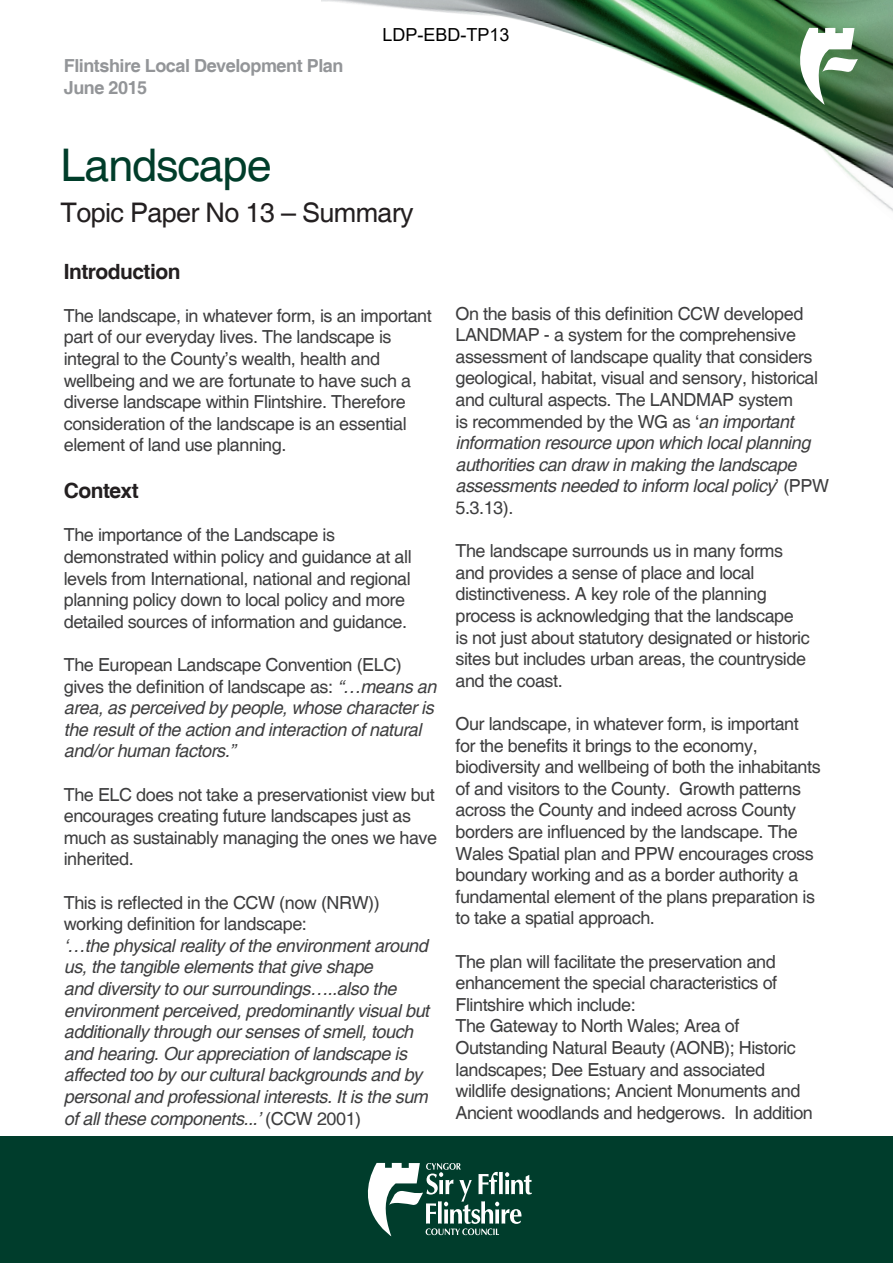
<style>
.page{position:relative;width:893px;height:1263px;background:#fff}
.page>*{position:absolute;margin:0;border:0;box-sizing:border-box;transform-origin:0 0}
.Document_heading_1{font:45px "Helvetica";letter-spacing:-.025em;color:#003d2a}
.Document_heading_2{font:27px "Helvetica";letter-spacing:-.025em;color:#231f20}
.t1{font:700 21px "Helvetica";letter-spacing:-.025em;color:#231f20}
.t2{font:18px/21.6px "Helvetica";letter-spacing:-.025em;color:#3e3e3f}
.t3{font:italic 18px/21.6px "Helvetica";letter-spacing:-.025em;color:#3e3e3f}
.Document_heading_3{font:700 18px/21.6px "Helvetica";letter-spacing:-.025em;color:#939598}
.t4{font:18px "Arial";color:#000}
.s1{font-style:normal}
.s2{font-style:italic}
</style>
<div class="page">
<div style="left:0;top:1137px;width:893px;height:126px;background:#003d2a"></div>
<svg style="left:368px;top:1163px;width:164px;height:73px"></svg>
<img style="left:321px;top:0;width:572px;height:212px">
<svg style="left:782px;top:28px;width:76px;height:77px"></svg>
<p class="Document_heading_3" style="left:64px;top:56px;width:281px">Flintshire Local Development Plan<br>June 2015</p>
<p class="t4" style="left:382px;top:22px;width:129px">LDP-EBD-TP13</p>
<p class="Document_heading_1" style="left:61px;top:140px;width:213px">Landscape</p>
<p class="Document_heading_2" style="left:61px;top:197px;width:355px">Topic Paper No 13 – Summary</p>
<p class="t1" style="left:64px;top:258px;width:118px">Introduction</p>
<p class="t2" style="left:64px;top:305px;width:370px">The landscape, in whatever form, is an important part of our everyday lives. The landscape is integral to the County’s wealth, health and wellbeing and we are fortunate to have such a diverse landscape within Flintshire. Therefore consideration of the landscape is an essential element of land use planning.</p>
<p class="t1" style="left:64px;top:478px;width:77px">Context</p>
<p class="t2" style="left:64px;top:525px;width:349px">The importance of the Landscape is demonstrated within policy and guidance at all levels from International, national and regional planning policy down to local policy and more detailed sources of information and guidance.</p>
<p class="t3" style="left:64px;top:654px;width:374px"><span class="s1">The European Landscape Convention (ELC) gives the definition of landscape as:</span> “…means an area, as perceived by people, whose character is the result of the action and interaction of natural and/or human factors.”</p>
<p class="t2" style="left:64px;top:784px;width:375px">The ELC does not take a preservationist view but encourages creating future landscapes just as much as sustainably managing the ones we have inherited.</p>
<p class="t2" style="left:64px;top:892px;width:317px">This is reflected in the CCW (now (NRW)) working definition for landscape:</p>
<p class="t3" style="left:64px;top:935px;width:367px">‘…the physical reality of the environment around us, the tangible elements that give shape<br>and diversity to our surroundings…..also the environment perceived, predominantly visual but additionally through our senses of smell, touch and hearing. Our appreciation of landscape is affected too by our cultural backgrounds and by personal and professional interests. It is the sum</p>
<p class="t3" style="left:64px;top:1108px;width:299px">of all these components...’ <span class="s1">(CCW 2001)</span></p>
<p class="t2" style="left:455px;top:303px;width:375px">On the basis of this definition CCW developed LANDMAP - a system for the comprehensive assessment of landscape quality that considers geological, habitat, visual and sensory, historical and cultural aspects. The LANDMAP system<br>is recommended by the WG as ‘<span class="s2">an important information resource upon which local planning authorities can draw in making the landscape assessments needed to inform local policy</span>’ (PPW 5.3.13).</p>
<p class="t2" style="left:455px;top:541px;width:356px">The landscape surrounds us in many forms and provides a sense of place and local distinctiveness. A key role of the planning process is acknowledging that the landscape is not just about statutory designated or historic sites but includes urban areas, the countryside and the coast.</p>
<p class="t2" style="left:455px;top:713px;width:367px">Our landscape, in whatever form, is important for the benefits it brings to the economy, biodiversity and wellbeing of both the inhabitants of and visitors to the County. Growth patterns across the County and indeed across County borders are influenced by the landscape. The Wales Spatial plan and PPW encourages cross boundary working and as a border authority a fundamental element of the plans preparation is to take a spatial approach.</p>
<p class="t2" style="left:455px;top:951px;width:323px;text-align:justify">The plan will facilitate the preservation and enhancement the special characteristics of Flintshire which include:</p>
<p class="t2" style="left:455px;top:1016px;width:359px">The Gateway to North Wales; Area of Outstanding Natural Beauty (AONB); Historic landscapes; Dee Estuary and associated wildlife designations; Ancient Monuments and Ancient woodlands and hedgerows. In addition</p>
</div>
